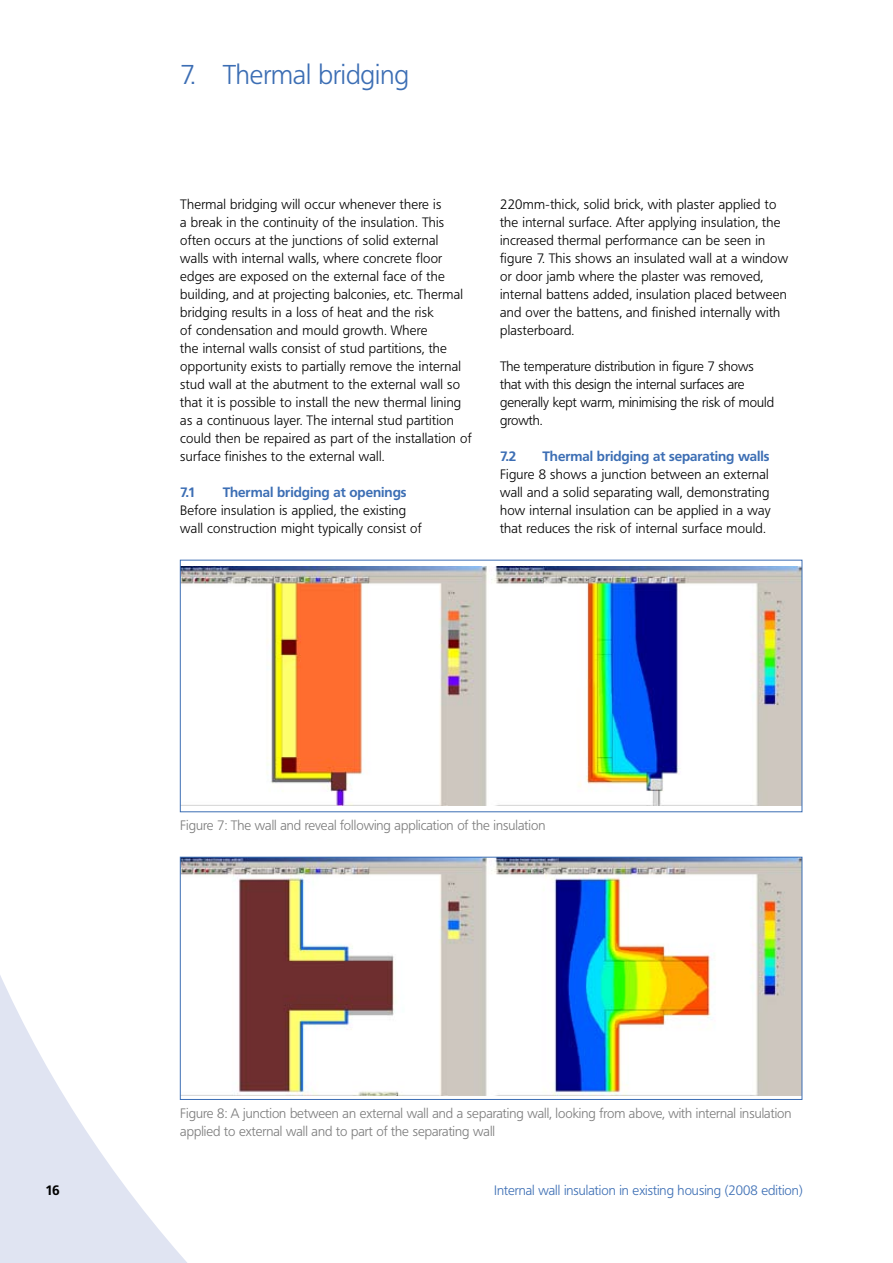
<style>
.page{position:relative;width:893px;height:1263px;background:#fff}
.page>*{position:absolute;margin:0;border:0;box-sizing:border-box;transform-origin:0 0}
.t1{font:300 27px "Frutiger BQ";color:#3c6eb4}
.t2{font:300 13.5px/18px "Frutiger BQ";letter-spacing:.02em;color:#000}
.t3{font:300 13.5px/18px "Frutiger BQ";color:#7c7c7c}
.t4{font:300 13.5px/18px "Frutiger BQ";color:#000}
.t5{font:700 13.5px "Frutiger BQ";color:#3c6eb4}
.t6{font:300 13.5px "Frutiger BQ";color:#3c6eb4}
.t7{font:700 13.5px "Frutiger BQ";color:#000}
</style>
<div class="page">
<svg style="left:0;top:945px;width:187px;height:318px"></svg>
<img style="left:182px;top:567px;width:618px;height:238px">
<div style="left:180px;top:560px;width:622px;height:252px;border:1px solid #3c6eb4"></div>
<img style="left:182px;top:859px;width:618px;height:236px">
<div style="left:180px;top:857px;width:622px;height:243px;border:1px solid #3c6eb4"></div>
<h1 class="t1" style="left:180px;top:59px;width:230px">7. Thermal bridging</h1>
<p class="t2" style="left:180px;top:195px;width:293px">Thermal bridging will occur whenever there is<br>a break in the continuity of the insulation. This often occurs at the junctions of solid external<br>walls with internal walls, where concrete floor edges are exposed on the external face of the building, and at projecting balconies, etc. Thermal bridging results in a loss of heat and the risk<br>of condensation and mould growth. Where<br>the internal walls consist of stud partitions, the opportunity exists to partially remove the internal stud wall at the abutment to the external wall so that it is possible to install the new thermal lining as a continuous layer. The internal stud partition could then be repaired as part of the installation of surface finishes to the external wall.</p>
<p class="t5" style="left:180px;top:484px;width:17px">7.1</p>
<p class="t5" style="left:223px;top:484px;width:185px">Thermal bridging at openings</p>
<p class="t2" style="left:180px;top:501px;width:243px">Before insulation is applied, the existing wall construction might typically consist of</p>
<p class="t2" style="left:500px;top:195px;width:290px">220mm-thick, solid brick, with plaster applied to the internal surface. After applying insulation, the increased thermal performance can be seen in figure 7. This shows an insulated wall at a window or door jamb where the plaster was removed, internal battens added, insulation placed between and over the battens, and finished internally with plasterboard.</p>
<p class="t4" style="left:500px;top:357px;width:275px">The temperature distribution in figure 7 shows that with this design the internal surfaces are generally kept warm, minimising the risk of mould growth.</p>
<p class="t5" style="left:500px;top:448px;width:18px">7.2</p>
<p class="t5" style="left:543px;top:448px;width:228px">Thermal bridging at separating walls</p>
<p class="t2" style="left:500px;top:465px;width:272px">Figure 8 shows a junction between an external wall and a solid separating wall, demonstrating how internal insulation can be applied in a way that reduces the risk of internal surface mould.</p>
<p class="t3" style="left:180px;top:816px;width:367px">Figure 7: The wall and reveal following application of the insulation</p>
<p class="t3" style="left:180px;top:1104px;width:613px">Figure 8: A junction between an external wall and a separating wall, looking from above, with internal insulation applied to external wall and to part of the separating wall</p>
<p class="t7" style="left:45px;top:1182px;width:16px">16</p>
<p class="t6" style="left:494px;top:1182px;width:310px">Internal wall insulation in existing housing (2008 edition)</p>
</div>
